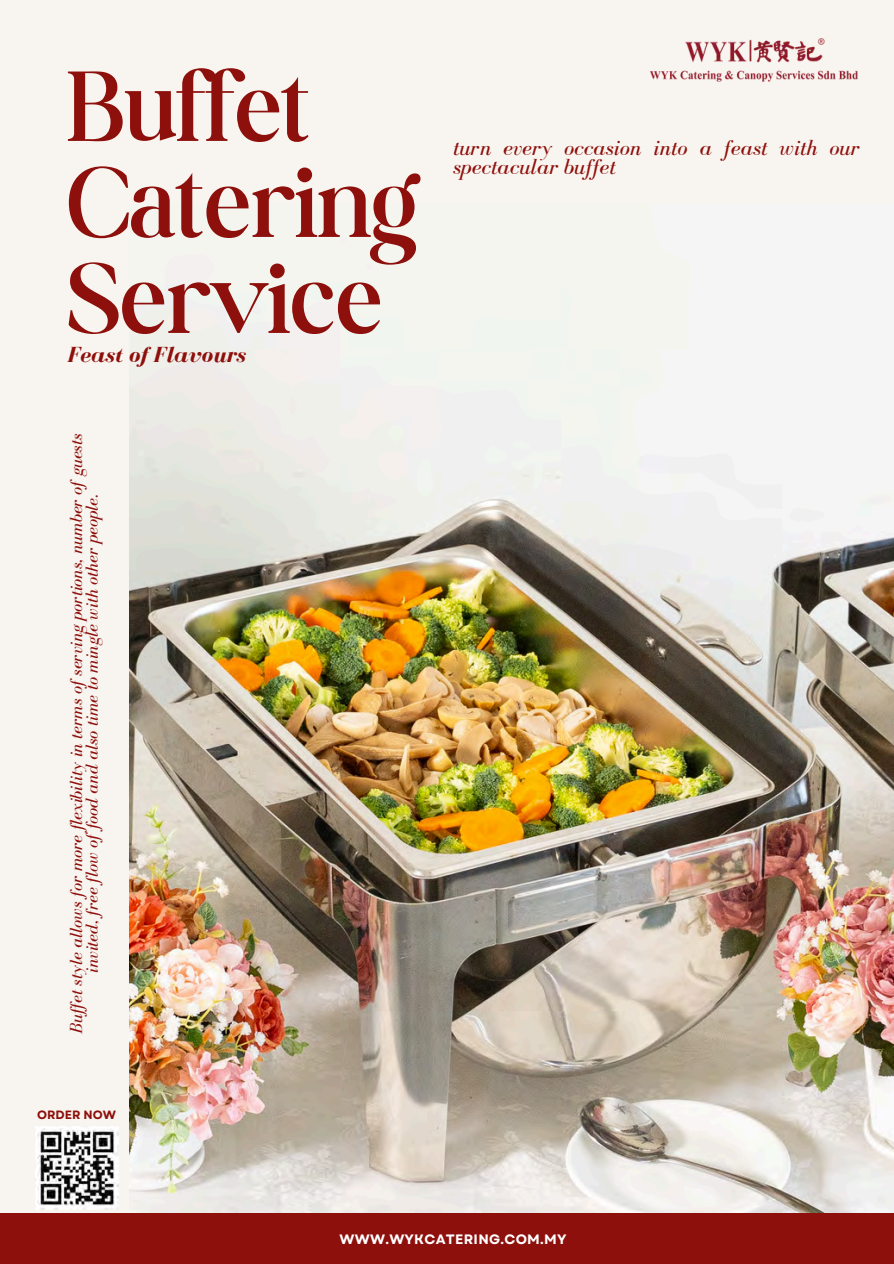
<style>
.page{position:relative;width:894px;height:1264px;background:#fff}
.page>*{position:absolute;margin:0;border:0;box-sizing:border-box;transform-origin:0 0}
.t1{font:300 107.1px/96px "Boston Angel";color:#8e100c}
.t2{font:italic 22.5px/19.2px "Bodoni FLF";color:#8e100c}
.t3{font:italic 700 22.5px "Bodoni FLF";color:#8e100c}
.t4{font:italic 18px/15.8px "Bodoni FLF";color:#8e100c;text-align:center}
.t5{font:700 13.65px "Garet";letter-spacing:.02em;color:#fff}
.t6{font:700 12px "Garet";color:#8e100c}
</style>
<div class="page">
<div style="left:0;top:0;width:893px;height:1263px;background:#f8f4ef"></div>
<img style="left:650px;top:38px;width:208px;height:44px">
<img style="left:129px;top:379px;width:764px;height:834px">
<div style="left:0;top:1213px;width:893px;height:50px;background:#8e100c"></div>
<img style="left:35px;top:1126px;width:83px;height:83px">
<p class="t1" style="left:67px;top:58px;width:351px">Buffet<br>Catering<br>Service</p>
<p class="t3" style="left:67px;top:342px;width:180px">Feast of Flavours</p>
<h4 class="t4" style="left:68px;top:1034px;width:602px;rotate:-90deg">Buffet style allows for more flexibility in terms of serving portions, number of guests invited, free flow of food and also time to mingle with other people.</h4>
<p class="t6" style="left:37px;top:1106px;width:80px">ORDER NOW</p>
<p class="t2" style="left:453px;top:138px;width:408px">turn every occasion into a feast with our spectacular buffet</p>
<h3 class="t5" style="left:339px;top:1228px;width:228px">WWW.WYKCATERING.COM.MY</h3>
</div>
